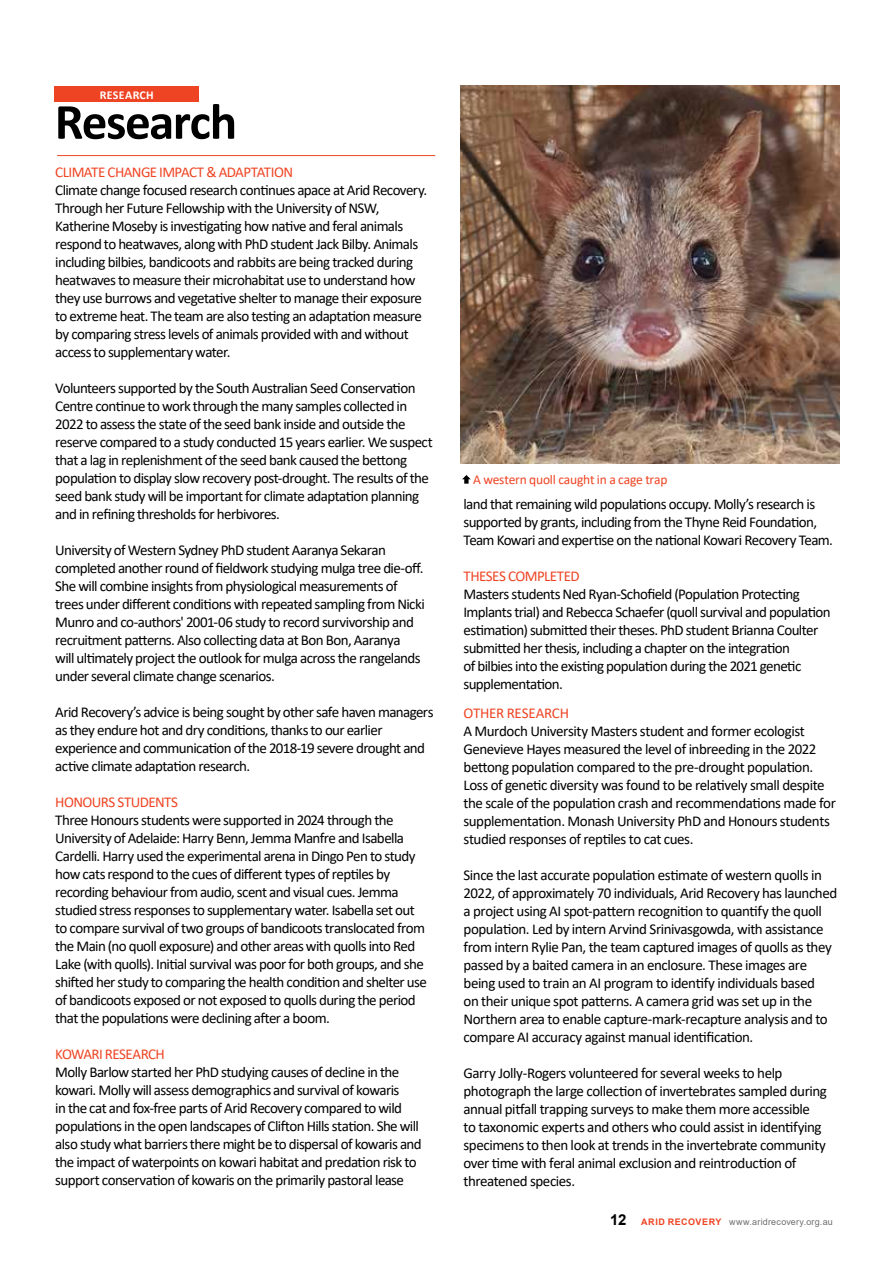
<style>
.page{position:relative;width:893px;height:1263px;background:#fff}
.page>*{position:absolute;margin:0;border:0;box-sizing:border-box;transform-origin:0 0}
.t1{font:700 51px "Calibri";letter-spacing:-.025em;color:#000}
.t2{font:15px/18px "Calibri";letter-spacing:-.04em;color:#000}
.t3{font:15px "Calibri";letter-spacing:-.035em;color:#ef4423}
.t4{font:700 15px "Arial";color:#000}
.t5{font:13.5px "Calibri";letter-spacing:-.015em;color:#ef4423}
.t6{font:700 12px "Calibri";letter-spacing:.025em;color:#fff}
.t7{font:9px "Arial";letter-spacing:.025em;color:#6d6e71}
.s1{font-weight:700;color:#ef4423}
</style>
<div class="page">
<hr style="left:57px;top:155px;width:378px;height:1px;background:#ef4423">
<div style="left:55px;top:86px;width:144px;height:16px;background:#ef4423"></div>
<img style="left:461px;top:85px;width:378px;height:378px">
<svg style="left:462px;top:475px;width:9px;height:9px"></svg>
<p class="t6" style="left:100px;top:86px;width:56px">RESEARCH</p>
<h1 class="t1" style="left:55px;top:86px;width:184px">Research</h1>
<p class="t3" style="left:55px;top:162px;width:239px">CLIMATE CHANGE IMPACT &amp; ADAPTATION</p>
<p class="t2" style="left:55px;top:181px;width:374px">Climate change focused research continues apace at Arid Recovery.<br>Through her Future Fellowship with the University of NSW, Katherine Moseby is investigating how native and feral animals respond to heatwaves, along with PhD student Jack Bilby. Animals including bilbies, bandicoots and rabbits are being tracked during heatwaves to measure their microhabitat use to understand how they use burrows and vegetative shelter to manage their exposure to extreme heat. The team are also testing an adaptation measure by comparing stress levels of animals provided with and without access to supplementary water.</p>
<p class="t2" style="left:55px;top:379px;width:379px">Volunteers supported by the South Australian Seed Conservation Centre continue to work through the many samples collected in 2022 to assess the state of the seed bank inside and outside the reserve compared to a study conducted 15 years earlier. We suspect that a lag in replenishment of the seed bank caused the bettong population to display slow recovery post-drought. The results of the seed bank study will be important for climate adaptation planning and in refining thresholds for herbivores.</p>
<p class="t2" style="left:55px;top:541px;width:371px">University of Western Sydney PhD student Aaranya Sekaran completed another round of fieldwork studying mulga tree die-off.<br>She will combine insights from physiological measurements of trees under different conditions with repeated sampling from Nicki Munro and co-authors' 2001-06 study to record survivorship and recruitment patterns. Also collecting data at Bon Bon, Aaranya<br>will ultimately project the outlook for mulga across the rangelands under several climate change scenarios.</p>
<p class="t2" style="left:55px;top:703px;width:380px">Arid Recovery’s advice is being sought by other safe haven managers as they endure hot and dry conditions, thanks to our earlier experience and communication of the 2018-19 severe drought and active climate adaptation research.</p>
<p class="t3" style="left:55px;top:792px;width:124px">HONOURS STUDENTS</p>
<p class="t2" style="left:55px;top:811px;width:373px">Three Honours students were supported in 2024 through the University of Adelaide: Harry Benn, Jemma Manfre and Isabella Cardelli. Harry used the experimental arena in Dingo Pen to study how cats respond to the cues of different types of reptiles by recording behaviour from audio, scent and visual cues. Jemma studied stress responses to supplementary water. Isabella set out to compare survival of two groups of bandicoots translocated from the Main (no quoll exposure) and other areas with quolls into Red Lake (with quolls). Initial survival was poor for both groups, and she shifted her study to comparing the health condition and shelter use of bandicoots exposed or not exposed to quolls during the period that the populations were declining after a boom.</p>
<p class="t3" style="left:55px;top:1044px;width:111px">KOWARI RESEARCH</p>
<p class="t2" style="left:55px;top:1063px;width:368px">Molly Barlow started her PhD studying causes of decline in the kowari. Molly will assess demographics and survival of kowaris<br>in the cat and fox-free parts of Arid Recovery compared to wild populations in the open landscapes of Clifton Hills station. She will also study what barriers there might be to dispersal of kowaris and the impact of waterpoints on kowari habitat and predation risk to support conservation of kowaris on the primarily pastoral lease</p>
<p class="t5" style="left:473px;top:470px;width:196px">A western quoll caught in a cage trap</p>
<p class="t2" style="left:463px;top:494px;width:371px">land that remaining wild populations occupy. Molly’s research is supported by grants, including from the Thyne Reid Foundation,<br>Team Kowari and expertise on the national Kowari Recovery Team.</p>
<p class="t3" style="left:463px;top:565px;width:118px">THESES COMPLETED</p>
<p class="t2" style="left:463px;top:584px;width:369px">Masters students Ned Ryan-Schofield (Population Protecting Implants trial) and Rebecca Schaefer (quoll survival and population estimation) submitted their theses. PhD student Brianna Coulter submitted her thesis, including a chapter on the integration<br>of bilbies into the existing population during the 2021 genetic supplementation.</p>
<p class="t3" style="left:463px;top:702px;width:107px">OTHER RESEARCH</p>
<p class="t2" style="left:463px;top:721px;width:374px">A Murdoch University Masters student and former ecologist Genevieve Hayes measured the level of inbreeding in the 2022 bettong population compared to the pre-drought population.<br>Loss of genetic diversity was found to be relatively small despite the scale of the population crash and recommendations made for supplementation. Monash University PhD and Honours students studied responses of reptiles to cat cues.</p>
<p class="t2" style="left:463px;top:865px;width:375px">Since the last accurate population estimate of western quolls in 2022, of approximately 70 individuals, Arid Recovery has launched a project using AI spot-pattern recognition to quantify the quoll population. Led by intern Arvind Srinivasgowda, with assistance from intern Rylie Pan, the team captured images of quolls as they passed by a baited camera in an enclosure. These images are being used to train an AI program to identify individuals based<br>on their unique spot patterns. A camera grid was set up in the Northern area to enable capture-mark-recapture analysis and to compare AI accuracy against manual identification.</p>
<p class="t2" style="left:463px;top:1063px;width:365px">Garry Jolly-Rogers volunteered for several weeks to help photograph the large collection of invertebrates sampled during annual pitfall trapping surveys to make them more accessible<br>to taxonomic experts and others who could assist in identifying specimens to then look at trends in the invertebrate community over time with feral animal exclusion and reintroduction of threatened species.</p>
<p class="t4" style="left:610px;top:1209px;width:18px">12</p>
<p class="t7" style="left:641px;top:1215px;width:193px"><span class="s1">ARID RECOVERY</span> www.aridrecovery.org.au</p>
</div>
